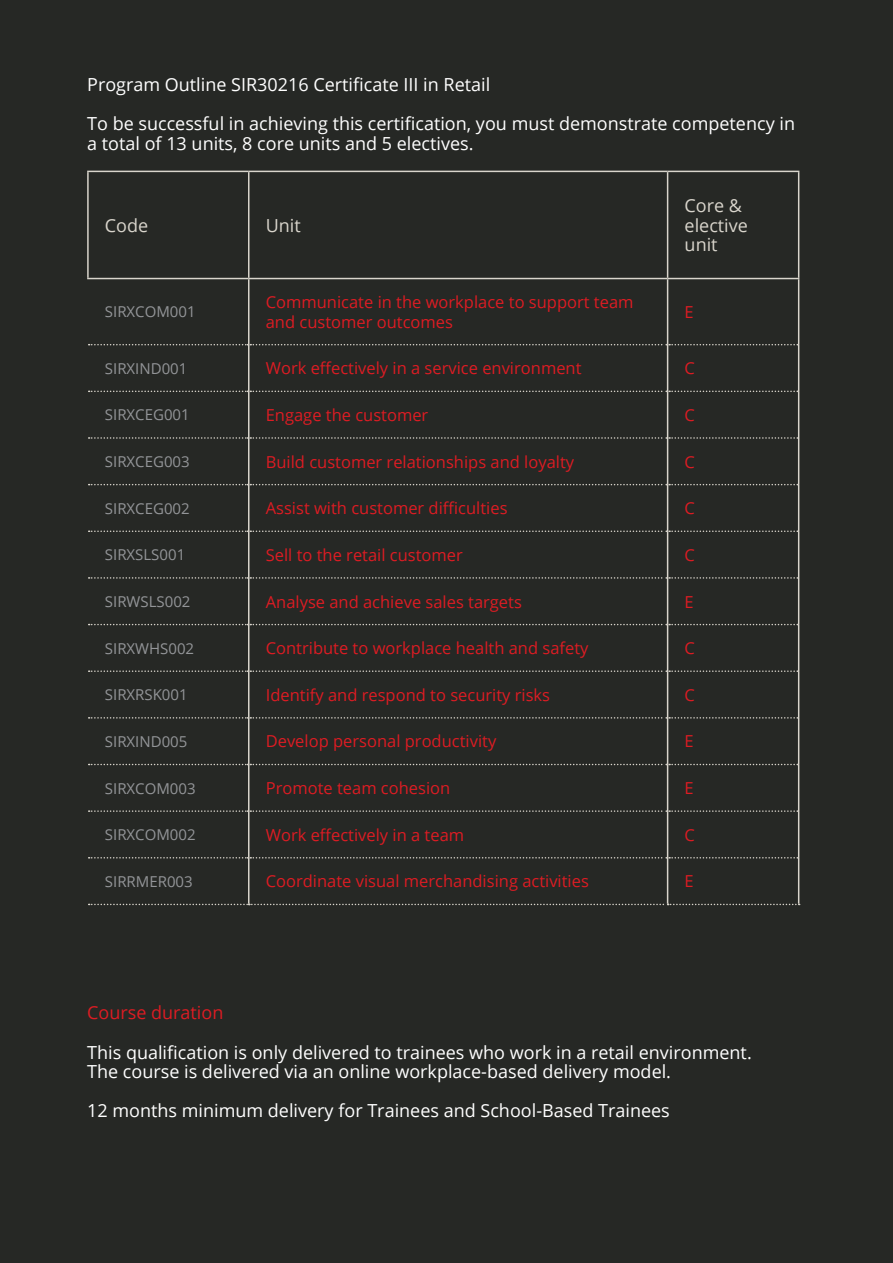
<style>
.page{position:relative;width:893px;height:1263px;background:#262825}
.page>*{position:absolute;margin:0;border:0;box-sizing:border-box;transform-origin:0 0}
.t1{font:18px/19.5px "Open Sans";color:#fff}
.t2{font:18px/19.5px "Open Sans";color:#d9d5cc}
.t3{font:18px "Open Sans";color:#dd1c23}
.t4{font:16.5px/19.5px "Open Sans";color:#dd1c23}
.t5{font:15px "Open Sans";color:#939598}
</style>
<div class="page">
<hr style="left:87px;top:171px;width:162px;height:1px;background:#d9d5cc">
<hr style="left:87px;top:172px;width:2px;height:106px;background:#d9d5cc">
<hr style="left:249px;top:171px;width:419px;height:1px;background:#d9d5cc">
<hr style="left:248px;top:172px;width:1px;height:106px;background:#d9d5cc">
<hr style="left:668px;top:171px;width:131px;height:1px;background:#d9d5cc">
<hr style="left:667px;top:172px;width:1px;height:106px;background:#d9d5cc">
<hr style="left:798px;top:172px;width:1px;height:106px;background:#d9d5cc">
<hr style="left:87px;top:278px;width:162px;height:1px;background:#d9d5cc">
<hr style="left:249px;top:278px;width:419px;height:1px;background:#d9d5cc">
<hr style="left:668px;top:278px;width:131px;height:1px;background:#d9d5cc">
<svg style="left:89px;top:344px;width:709px;height:1px"></svg>
<svg style="left:89px;top:391px;width:709px;height:1px"></svg>
<svg style="left:89px;top:437px;width:709px;height:2px"></svg>
<svg style="left:89px;top:484px;width:709px;height:1px"></svg>
<svg style="left:89px;top:530px;width:709px;height:2px"></svg>
<svg style="left:89px;top:577px;width:709px;height:2px"></svg>
<svg style="left:89px;top:624px;width:709px;height:1px"></svg>
<svg style="left:89px;top:670px;width:709px;height:2px"></svg>
<svg style="left:89px;top:717px;width:709px;height:2px"></svg>
<svg style="left:89px;top:764px;width:709px;height:1px"></svg>
<svg style="left:89px;top:810px;width:709px;height:2px"></svg>
<svg style="left:89px;top:857px;width:709px;height:1px"></svg>
<svg style="left:89px;top:904px;width:711px;height:1px"></svg>
<hr style="left:248px;top:279px;width:1px;height:66px;background:#d9d5cc">
<hr style="left:667px;top:279px;width:1px;height:66px;background:#d9d5cc">
<hr style="left:798px;top:279px;width:1px;height:66px;background:#d9d5cc">
<hr style="left:248px;top:345px;width:1px;height:46px;background:#d9d5cc">
<hr style="left:667px;top:345px;width:1px;height:46px;background:#d9d5cc">
<hr style="left:798px;top:345px;width:1px;height:46px;background:#d9d5cc">
<hr style="left:248px;top:391px;width:1px;height:47px;background:#d9d5cc">
<hr style="left:667px;top:391px;width:1px;height:47px;background:#d9d5cc">
<hr style="left:798px;top:391px;width:1px;height:47px;background:#d9d5cc">
<hr style="left:248px;top:438px;width:1px;height:47px;background:#d9d5cc">
<hr style="left:667px;top:438px;width:1px;height:47px;background:#d9d5cc">
<hr style="left:798px;top:438px;width:1px;height:47px;background:#d9d5cc">
<hr style="left:248px;top:485px;width:1px;height:46px;background:#d9d5cc">
<hr style="left:667px;top:485px;width:1px;height:46px;background:#d9d5cc">
<hr style="left:798px;top:485px;width:1px;height:46px;background:#d9d5cc">
<hr style="left:248px;top:531px;width:1px;height:47px;background:#d9d5cc">
<hr style="left:667px;top:531px;width:1px;height:47px;background:#d9d5cc">
<hr style="left:798px;top:531px;width:1px;height:47px;background:#d9d5cc">
<hr style="left:248px;top:578px;width:1px;height:46px;background:#d9d5cc">
<hr style="left:667px;top:578px;width:1px;height:46px;background:#d9d5cc">
<hr style="left:798px;top:578px;width:1px;height:46px;background:#d9d5cc">
<hr style="left:248px;top:624px;width:1px;height:47px;background:#d9d5cc">
<hr style="left:667px;top:624px;width:1px;height:47px;background:#d9d5cc">
<hr style="left:798px;top:624px;width:1px;height:47px;background:#d9d5cc">
<hr style="left:248px;top:671px;width:1px;height:47px;background:#d9d5cc">
<hr style="left:667px;top:671px;width:1px;height:47px;background:#d9d5cc">
<hr style="left:798px;top:671px;width:1px;height:47px;background:#d9d5cc">
<hr style="left:248px;top:718px;width:1px;height:46px;background:#d9d5cc">
<hr style="left:667px;top:718px;width:1px;height:46px;background:#d9d5cc">
<hr style="left:798px;top:718px;width:1px;height:46px;background:#d9d5cc">
<hr style="left:248px;top:764px;width:1px;height:47px;background:#d9d5cc">
<hr style="left:667px;top:764px;width:1px;height:47px;background:#d9d5cc">
<hr style="left:798px;top:764px;width:1px;height:47px;background:#d9d5cc">
<hr style="left:248px;top:811px;width:1px;height:47px;background:#d9d5cc">
<hr style="left:667px;top:811px;width:1px;height:47px;background:#d9d5cc">
<hr style="left:798px;top:811px;width:1px;height:47px;background:#d9d5cc">
<hr style="left:248px;top:858px;width:1px;height:46px;background:#d9d5cc">
<hr style="left:667px;top:858px;width:1px;height:46px;background:#d9d5cc">
<hr style="left:798px;top:858px;width:1px;height:46px;background:#d9d5cc">
<p class="t1" style="left:87px;top:75px;width:405px">Program Outline SIR30216 Certificate III in Retail</p>
<p class="t1" style="left:87px;top:114px;width:709px">To be successful in achieving this certification, you must demonstrate competency in a total of 13 units, 8 core units and 5 electives.</p>
<p class="t2" style="left:105px;top:215px;width:45px">Code</p>
<p class="t2" style="left:266px;top:215px;width:37px">Unit</p>
<p class="t2" style="left:685px;top:196px;width:65px">Core &amp; elective unit</p>
<p class="t5" style="left:105px;top:302px;width:92px">SIRXCOM001</p>
<p class="t4" style="left:266px;top:292px;width:369px">Communicate in the workplace to support team and customer outcomes</p>
<p class="t4" style="left:685px;top:302px;width:11px">E</p>
<p class="t5" style="left:105px;top:358px;width:84px">SIRXIND001</p>
<p class="t4" style="left:266px;top:358px;width:317px">Work effectively in a service environment</p>
<p class="t4" style="left:685px;top:358px;width:12px">C</p>
<p class="t5" style="left:105px;top:405px;width:86px">SIRXCEG001</p>
<p class="t4" style="left:266px;top:405px;width:164px">Engage the customer</p>
<p class="t4" style="left:685px;top:405px;width:12px">C</p>
<p class="t5" style="left:105px;top:451px;width:86px">SIRXCEG003</p>
<p class="t4" style="left:266px;top:451px;width:310px">Build customer relationships and loyalty</p>
<p class="t4" style="left:685px;top:451px;width:12px">C</p>
<p class="t5" style="left:105px;top:498px;width:86px">SIRXCEG002</p>
<p class="t4" style="left:266px;top:498px;width:243px">Assist with customer difficulties</p>
<p class="t4" style="left:685px;top:498px;width:12px">C</p>
<p class="t5" style="left:105px;top:545px;width:82px">SIRXSLS001</p>
<p class="t4" style="left:266px;top:545px;width:199px">Sell to the retail customer</p>
<p class="t4" style="left:685px;top:545px;width:12px">C</p>
<p class="t5" style="left:105px;top:591px;width:87px">SIRWSLS002</p>
<p class="t4" style="left:266px;top:591px;width:258px">Analyse and achieve sales targets</p>
<p class="t4" style="left:685px;top:591px;width:11px">E</p>
<p class="t5" style="left:105px;top:638px;width:91px">SIRXWHS002</p>
<p class="t4" style="left:266px;top:638px;width:324px">Contribute to workplace health and safety</p>
<p class="t4" style="left:685px;top:638px;width:12px">C</p>
<p class="t5" style="left:105px;top:684px;width:84px">SIRXRSK001</p>
<p class="t4" style="left:266px;top:685px;width:286px">Identify and respond to security risks</p>
<p class="t4" style="left:685px;top:685px;width:12px">C</p>
<p class="t5" style="left:105px;top:731px;width:84px">SIRXIND005</p>
<p class="t4" style="left:266px;top:731px;width:232px">Develop personal productivity</p>
<p class="t4" style="left:685px;top:731px;width:11px">E</p>
<p class="t5" style="left:105px;top:778px;width:92px">SIRXCOM003</p>
<p class="t4" style="left:266px;top:778px;width:186px">Promote team cohesion</p>
<p class="t4" style="left:685px;top:778px;width:11px">E</p>
<p class="t5" style="left:105px;top:824px;width:92px">SIRXCOM002</p>
<p class="t4" style="left:266px;top:825px;width:200px">Work effectively in a team</p>
<p class="t4" style="left:685px;top:825px;width:12px">C</p>
<p class="t5" style="left:105px;top:871px;width:89px">SIRRMER003</p>
<p class="t4" style="left:266px;top:871px;width:325px">Coordinate visual merchandising activities</p>
<p class="t4" style="left:685px;top:871px;width:11px">E</p>
<p class="t3" style="left:87px;top:1000px;width:138px">Course duration</p>
<p class="t1" style="left:87px;top:1042px;width:666px">This qualification is only delivered to trainees who work in a retail environment.</p>
<p class="t1" style="left:87px;top:1061px;width:585px">The course is delivered via an online workplace-based delivery model.</p>
<p class="t1" style="left:87px;top:1100px;width:584px">12 months minimum delivery for Trainees and School-Based Trainees</p>
</div>
